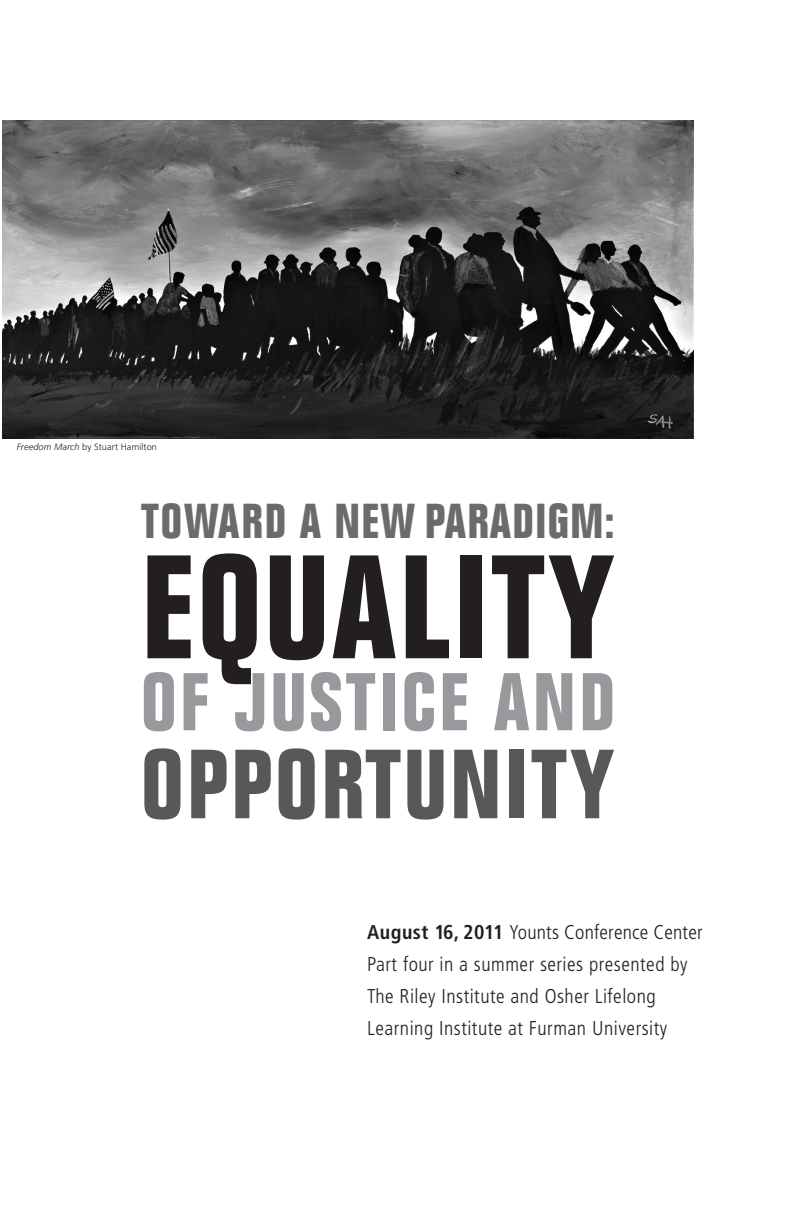
<style>
.page{position:relative;width:792px;height:1224px;background:#fff}
.page>*{position:absolute;margin:0;border:0;box-sizing:border-box;transform-origin:0 0}
.Folio_subhead{font:700 condensed 144px "Folio Std";letter-spacing:.025em;color:#231f20}
.Folio_subhead-2{font:700 condensed 96px "Folio Std";letter-spacing:.035em;color:#57585a}
.Folio_subhead-3{font:700 condensed 80px "Folio Std";letter-spacing:.045em;color:#97999c}
.Folio_subhead-4{font:700 condensed 48px "Folio Std";letter-spacing:.025em;color:#6b6b6e}
.t1{font:300 condensed 20px/32px "Frutiger LT Std";letter-spacing:.025em;color:#231f20}
.t2{font:300 9.2px "Frutiger LT Std";letter-spacing:.01em;color:#231f20}
.s1{font-style:italic}
.s2{font-weight:700}
</style>
<div class="page">
<img style="left:2px;top:121px;width:692px;height:318px">
<p class="t2" style="left:17px;top:442px;width:142px"><span class="s1">Freedom March</span> by Stuart Hamilton</p>
<p class="Folio_subhead-4" style="left:141px;top:495px;width:475px">TOWARD A NEW PARADIGM:</p>
<p class="Folio_subhead" style="left:141px;top:528px;width:475px">EQUALITY</p>
<p class="Folio_subhead-3" style="left:141px;top:658px;width:475px">OF JUSTICE AND</p>
<p class="Folio_subhead-2" style="left:141px;top:731px;width:475px">OPPORTUNITY</p>
<p class="t1" style="left:367px;top:916px;width:337px"><span class="s2">August 16, 2011</span> Younts Conference Center</p>
<p class="t1" style="left:367px;top:948px;width:322px">Part four in a summer series presented by<br>The Riley Institute and Osher Lifelong</p>
<p class="t1" style="left:367px;top:1012px;width:302px">Learning Institute at Furman University</p>
</div>
